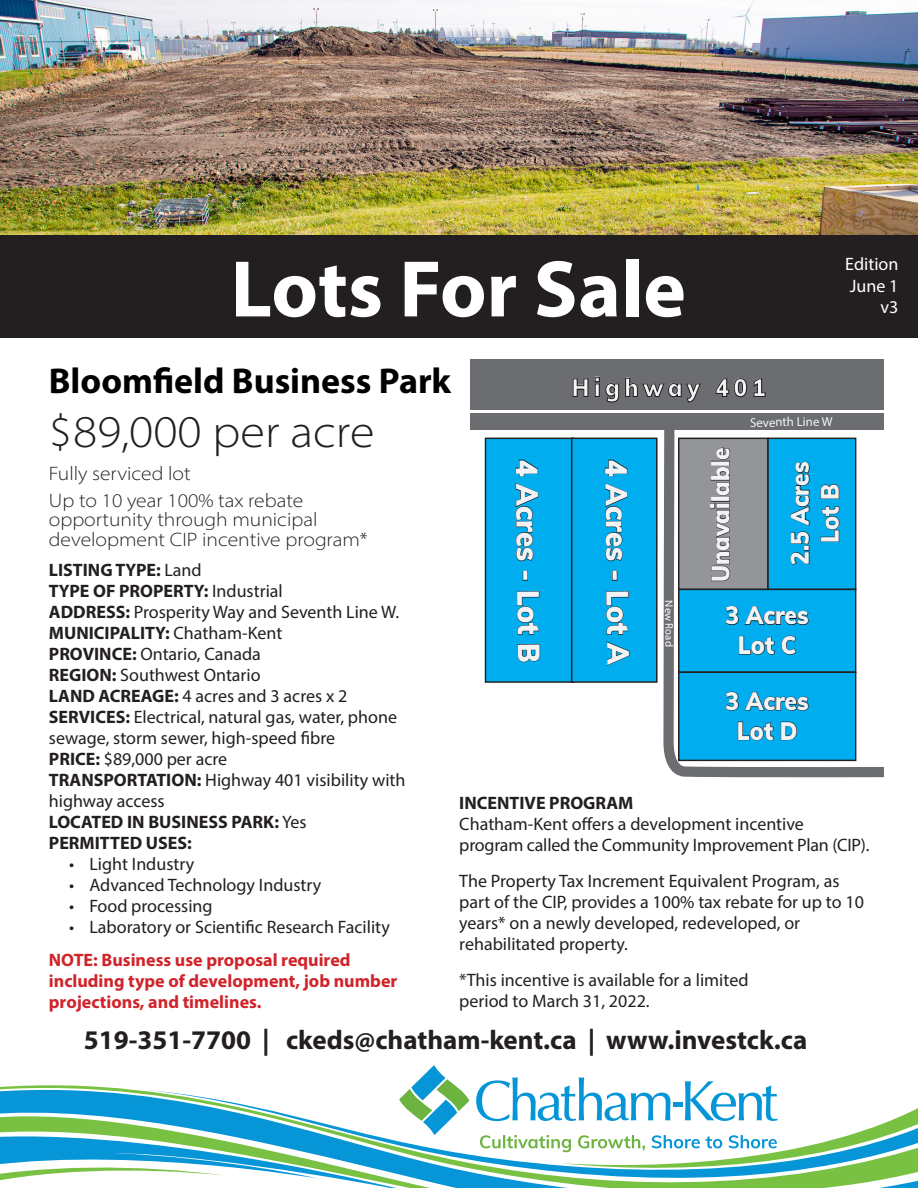
<style>
.page{position:relative;width:918px;height:1188px;background:#fff}
.page>*{position:absolute;margin:0;border:0;box-sizing:border-box;transform-origin:0 0}
.t1{font:700 81px "Myriad Pro";color:#fff}
.t2{font:45.6px "Myriad Variable Concept";color:#231f20}
.t3{font:700 36px "Myriad Pro";color:#000}
.t4{font:900 30.3px "Muli";color:#f2f3f4;scale:.92 1}
.t5{font:700 27px "Myriad Pro";color:#231f20}
.t6{font:900 24.75px/29.7px "Muli";color:#f2f3f4;text-align:center;scale:.92 1}
.t7{font:900 24.75px "Muli";letter-spacing:.2em;color:#f2f3f4;scale:.92 1}
.t8{font:19.5px/19.5px "Myriad Variable Concept";color:#231f20}
.t9{font:18px/21px "Myriad Pro";color:#231f20}
.t10{font:700 18px/21px "Myriad Pro";color:#d1232a}
.t11{font:700 18px "Myriad Pro";color:#231f20}
.t12{font:18px/21.6px "Myriad Pro";color:#fff;text-align:right}
.t13{font:12.9px "Myriad Pro";color:#f2f3f4}
.t14{font:10.95px "Myriad Pro";color:#fff}
.s1{font-weight:700}
</style>
<div class="page">
<div style="left:485px;top:438px;width:89px;height:244px;background:#00aeef"></div>
<div style="left:485px;top:438px;width:89px;height:245px;border:1px solid #231f20"></div>
<div style="left:572px;top:438px;width:85px;height:244px;background:#00aeef"></div>
<div style="left:571px;top:438px;width:87px;height:245px;border:1px solid #231f20"></div>
<svg style="left:515px;top:459px;width:23px;height:18px"></svg>
<svg style="left:515px;top:483px;width:24px;height:78px"></svg>
<div style="left:523px;top:571px;width:5px;height:10px;border:1px solid #231f20"></div>
<svg style="left:517px;top:591px;width:23px;height:44px"></svg>
<svg style="left:517px;top:644px;width:23px;height:18px"></svg>
<svg style="left:605px;top:459px;width:23px;height:18px"></svg>
<svg style="left:605px;top:483px;width:23px;height:78px"></svg>
<div style="left:612px;top:571px;width:5px;height:10px;border:1px solid #231f20"></div>
<svg style="left:606px;top:591px;width:23px;height:44px"></svg>
<svg style="left:607px;top:641px;width:23px;height:25px"></svg>
<svg style="left:663px;top:430px;width:221px;height:348px"></svg>
<div style="left:679px;top:438px;width:89px;height:151px;background:#939598"></div>
<div style="left:678px;top:438px;width:91px;height:152px;border:1px solid #231f20"></div>
<div style="left:768px;top:438px;width:88px;height:151px;background:#00aeef"></div>
<div style="left:767px;top:438px;width:89px;height:152px;border:1px solid #231f20"></div>
<div style="left:679px;top:589px;width:177px;height:83px;background:#00aeef"></div>
<div style="left:678px;top:589px;width:178px;height:84px;border:1px solid #231f20"></div>
<div style="left:679px;top:672px;width:177px;height:88px;background:#00aeef"></div>
<div style="left:678px;top:672px;width:178px;height:89px;border:1px solid #231f20"></div>
<svg style="left:725px;top:606px;width:84px;height:19px"></svg>
<svg style="left:739px;top:636px;width:36px;height:19px"></svg>
<svg style="left:781px;top:635px;width:16px;height:20px"></svg>
<svg style="left:790px;top:462px;width:20px;height:103px"></svg>
<svg style="left:820px;top:506px;width:20px;height:36px"></svg>
<svg style="left:820px;top:484px;width:19px;height:15px"></svg>
<svg style="left:710px;top:503px;width:20px;height:78px"></svg>
<div style="left:711px;top:497px;width:19px;height:5px;border:1px solid #231f20"></div>
<svg style="left:710px;top:467px;width:20px;height:29px"></svg>
<div style="left:711px;top:461px;width:19px;height:5px;border:1px solid #231f20"></div>
<svg style="left:716px;top:447px;width:14px;height:13px"></svg>
<svg style="left:725px;top:691px;width:84px;height:20px"></svg>
<svg style="left:738px;top:721px;width:36px;height:20px"></svg>
<svg style="left:781px;top:721px;width:16px;height:19px"></svg>
<img style="left:0;top:0;width:918px;height:235px">
<div style="left:0;top:235px;width:918px;height:103px;background:#231f20"></div>
<div style="left:471px;top:359px;width:413px;height:51px;background:#6c6d70"></div>
<div style="left:471px;top:413px;width:413px;height:17px;background:#6c6d70"></div>
<svg style="left:572px;top:378px;width:17px;height:19px"></svg>
<svg style="left:595px;top:377px;width:24px;height:26px"></svg>
<svg style="left:715px;top:378px;width:32px;height:19px"></svg>
<svg style="left:753px;top:378px;width:13px;height:19px"></svg>
<svg style="left:625px;top:378px;width:76px;height:25px"></svg>
<svg style="left:457px;top:1100px;width:461px;height:88px"></svg>
<svg style="left:436px;top:1079px;width:33px;height:32px"></svg>
<svg style="left:0;top:1065px;width:457px;height:123px"></svg>
<svg style="left:476px;top:1077px;width:442px;height:100px"></svg>
<p class="t1" style="left:231px;top:236px;width:457px">Lots For Sale</p>
<p class="t12" style="left:845px;top:253px;width:55px">Edition<br>June 1 v3</p>
<h1 class="t3" style="left:49px;top:357px;width:404px">Bloomfeld Business Park</h1>
<p class="t2" style="left:49px;top:405px;width:327px">$89,000 per acre</p>
<p class="t8" style="left:49px;top:464px;width:143px">Fully serviced lot</p>
<p class="t8" style="left:49px;top:491px;width:320px">Up to 10 year 100% tax rebate opportunity through municipal development CIP incentive program*</p>
<p class="t9" style="left:49px;top:559px;width:358px"><span class="s1">LISTING TYPE:</span> Land<br><span class="s1">TYPE OF PROPERTY:</span> Industrial<br><span class="s1">ADDRESS:</span> Prosperity Way and Seventh Line W.<br><span class="s1">MUNICIPALITY:</span> Chatham-Kent<br><span class="s1">PROVINCE:</span> Ontario, Canada<br><span class="s1">REGION:</span> Southwest Ontario<br><span class="s1">LAND ACREAGE:</span> 4 acres and 3 acres x 2<br><span class="s1">SERVICES:</span> Electrical, natural gas, water, phone sewage, storm sewer, high-speed fbre<br><span class="s1">PRICE:</span> $89,000 per acre<br><span class="s1">TRANSPORTATION:</span> Highway 401 visibility with highway access<br><span class="s1">LOCATED IN BUSINESS PARK:</span> Yes<br><span class="s1">PERMITTED USES:</span></p>
<p class="t9" style="left:69px;top:854px;width:127px">• Light Industry</p>
<p class="t9" style="left:69px;top:875px;width:254px">• Advanced Technology Industry</p>
<p class="t9" style="left:69px;top:896px;width:145px">• Food processing</p>
<p class="t9" style="left:69px;top:917px;width:322px">• Laboratory or Scientifc Research Facility</p>
<h4 class="t10" style="left:49px;top:949px;width:350px">NOTE: Business use proposal required including type of development, job number projections, and timelines.</h4>
<p class="t7" style="left:572px;top:369px;width:212px">Highway 401</p>
<p class="t13" style="left:750px;top:415px;width:84px;rotate:-1deg">Seventh Line W</p>
<p class="t4" style="left:548px;top:459px;width:222px;rotate:89deg">4 Acres - Lot B</p>
<p class="t4" style="left:638px;top:459px;width:224px;rotate:89deg">4 Acres - Lot A</p>
<p class="t6" style="left:705px;top:582px;width:148px;rotate:-90deg">Unavailable</p>
<p class="t6" style="left:784px;top:565px;width:114px;rotate:-90deg">2.5 Acres<br>Lot B</p>
<p class="t14" style="left:675px;top:600px;width:48px;rotate:89deg">New Road</p>
<p class="t6" style="left:726px;top:599px;width:92px">3 Acres<br>Lot C</p>
<p class="t6" style="left:726px;top:685px;width:92px">3 Acres<br>Lot D</p>
<h4 class="t11" style="left:459px;top:792px;width:176px">INCENTIVE PROGRAM</h4>
<p class="t9" style="left:459px;top:814px;width:412px">Chatham-Kent ofers a development incentive program called the Community Improvement Plan (CIP).</p>
<p class="t9" style="left:459px;top:871px;width:406px">The Property Tax Increment Equivalent Program, as part of the CIP, provides a 100% tax rebate for up to 10 years* on a newly developed, redeveloped, or rehabilitated property.</p>
<p class="t9" style="left:459px;top:970px;width:291px">*This incentive is available for a limited period to March 31, 2022.</p>
<h2 class="t5" style="left:84px;top:1023px;width:725px">519-351-7700 | ckeds@chatham-kent.ca | www.investck.ca</h2>
</div>
